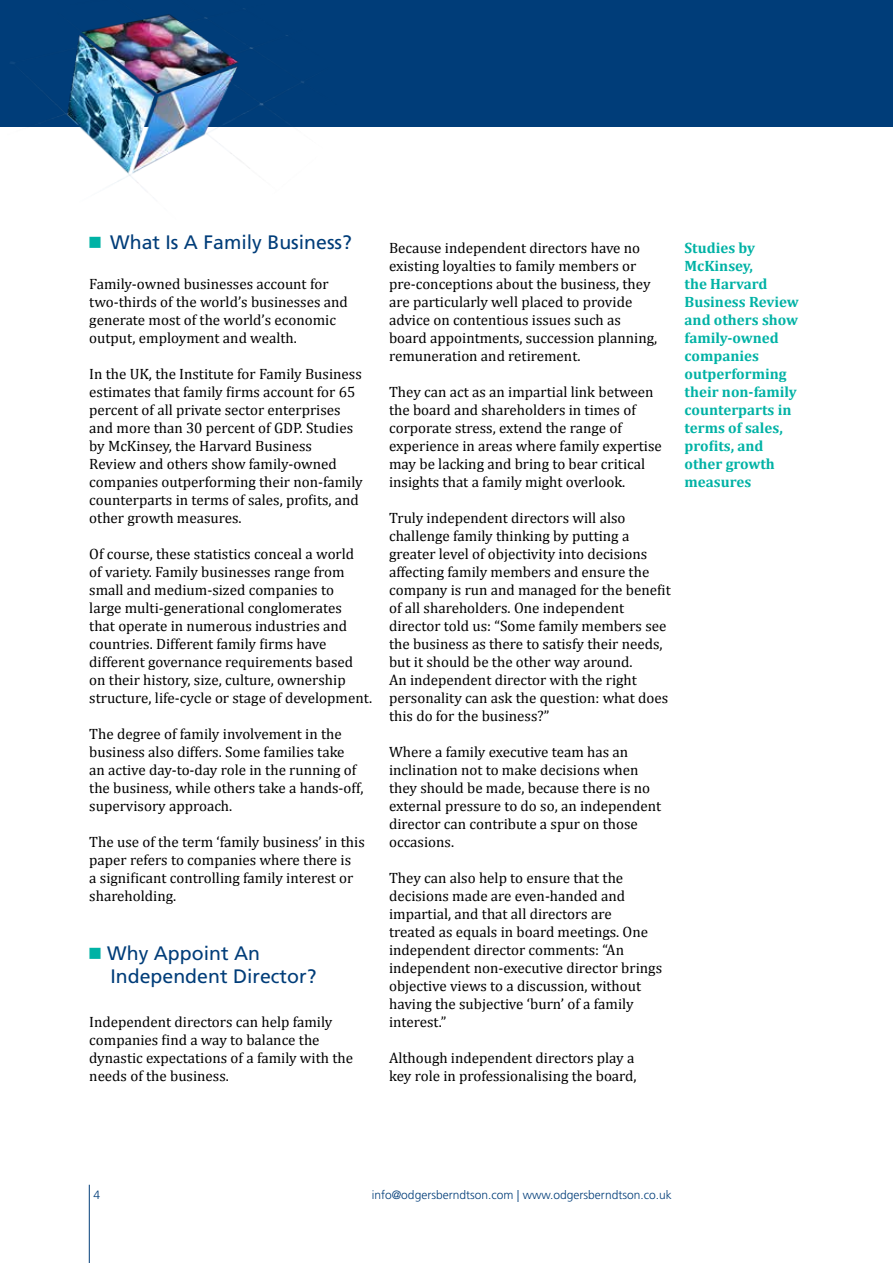
<style>
.page{position:relative;width:893px;height:1263px;background:#fff}
.page>*{position:absolute;margin:0;border:0;box-sizing:border-box;transform-origin:0 0}
.t1{font:19.5px/23.2px "Frutiger LT Std";color:#003d79}
.t2{font:15px/18px "Cambria";color:#000}
.t3{font:700 15px/18px "Cambria";color:#00b2a5}
.t4{font:300 12px "Frutiger LT Std";color:#003d79}
</style>
<div class="page">
<div style="left:0;top:0;width:893px;height:127px;background:#003d79"></div>
<img style="left:10px;top:8px;width:294px;height:183px">
<hr style="left:89px;top:1185px;width:1px;height:78px;background:#003d79">
<h1 class="t1" style="left:89px;top:231px;width:264px"><sup>■</sup> What Is A Family Business?</h1>
<p class="t2" style="left:89px;top:275px;width:260px">Family-owned businesses account for two-thirds of the world’s businesses and generate most of the world’s economic output, employment and wealth.</p>
<p class="t2" style="left:89px;top:365px;width:275px">In the UK, the Institute for Family Business estimates that family firms account for 65 percent of all private sector enterprises and more than 30 percent of GDP. Studies by McKinsey, the Harvard Business<br>Review and others show family-owned companies outperforming their non-family counterparts in terms of sales, profits, and other growth measures.</p>
<p class="t2" style="left:89px;top:545px;width:284px">Of course, these statistics conceal a world<br>of variety. Family businesses range from small and medium-sized companies to<br>large multi-generational conglomerates<br>that operate in numerous industries and countries. Different family firms have different governance requirements based on their history, size, culture, ownership structure, life-cycle or stage of development.</p>
<p class="t2" style="left:89px;top:725px;width:276px">The degree of family involvement in the business also differs. Some families take an active day-to-day role in the running of the business, while others take a hands-off, supervisory approach.</p>
<p class="t2" style="left:89px;top:833px;width:277px">The use of the term ‘family business’ in this paper refers to companies where there is<br>a significant controlling family interest or shareholding.</p>
<h1 class="t1" style="left:111px;top:942px;width:207px;text-indent:-21px"><sup>■</sup> Why Appoint An<br>Independent Director?</h1>
<p class="t2" style="left:89px;top:1013px;width:265px">Independent directors can help family companies find a way to balance the dynastic expectations of a family with the needs of the business.</p>
<p class="t2" style="left:389px;top:239px;width:270px">Because independent directors have no existing loyalties to family members or pre-conceptions about the business, they are particularly well placed to provide advice on contentious issues such as board appointments, succession planning, remuneration and retirement.</p>
<p class="t2" style="left:389px;top:383px;width:274px">They can act as an impartial link between the board and shareholders in times of corporate stress, extend the range of experience in areas where family expertise may be lacking and bring to bear critical insights that a family might overlook.</p>
<p class="t2" style="left:389px;top:509px;width:283px">Truly independent directors will also challenge family thinking by putting a greater level of objectivity into decisions affecting family members and ensure the company is run and managed for the benefit of all shareholders. One independent director told us: “Some family members see the business as there to satisfy their needs, but it should be the other way around.<br>An independent director with the right personality can ask the question: what does this do for the business?”</p>
<p class="t2" style="left:389px;top:743px;width:274px">Where a family executive team has an inclination not to make decisions when they should be made, because there is no external pressure to do so, an independent director can contribute a spur on those occasions.</p>
<p class="t2" style="left:389px;top:869px;width:275px">They can also help to ensure that the decisions made are even-handed and impartial, and that all directors are<br>treated as equals in board meetings. One independent director comments: “An independent non-executive director brings objective views to a discussion, without having the subjective ‘burn’ of a family interest.”</p>
<p class="t2" style="left:389px;top:1049px;width:249px">Although independent directors play a key role in professionalising the board,</p>
<p class="t3" style="left:685px;top:238px;width:116px">Studies by<br>McKinsey,<br>the Harvard<br>Business Review and others show family-owned companies outperforming their non-family counterparts in terms of sales, profits, and other growth measures</p>
<p class="t4" style="left:94px;top:1188px;width:8px">4</p>
<p class="t4" style="left:372px;top:1188px;width:302px">info@odgersberndtson.com | www.odgersberndtson.co.uk</p>
</div>
